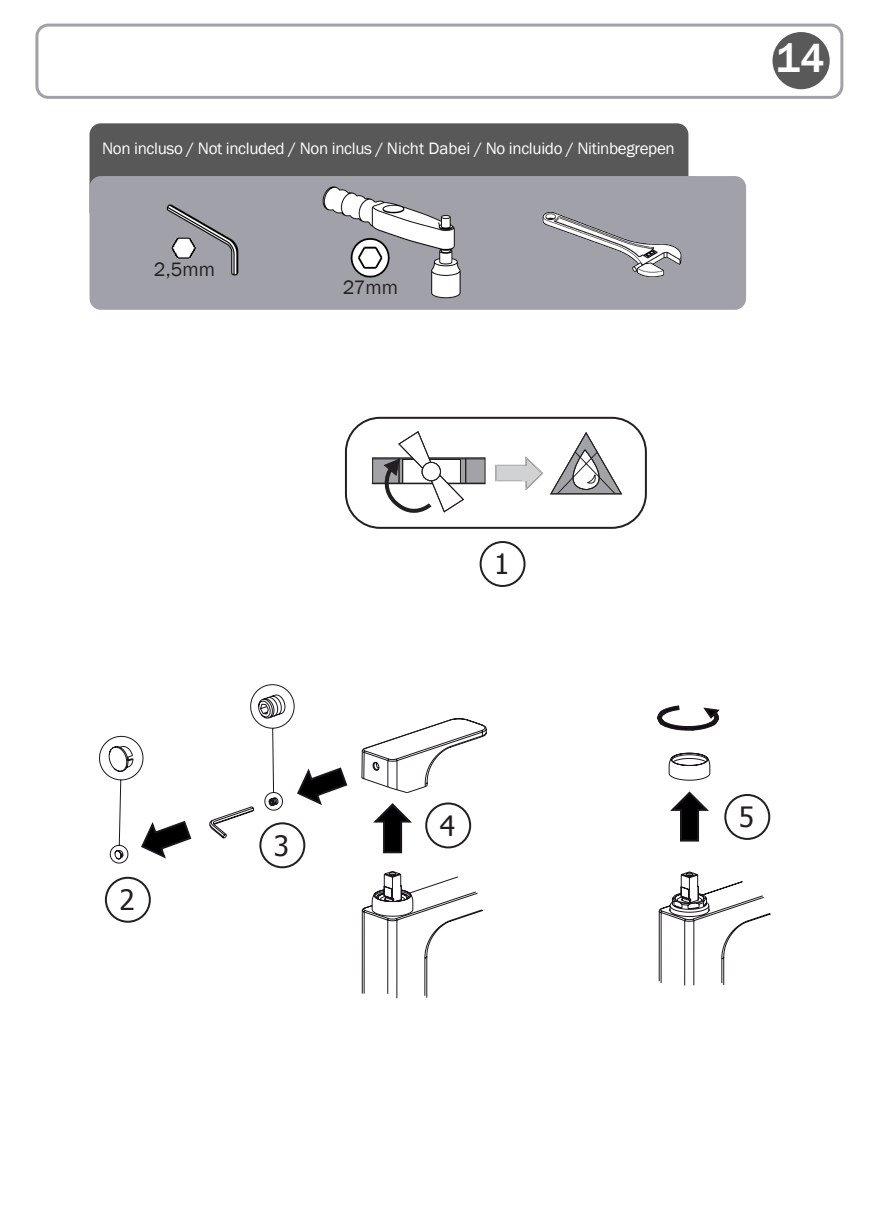
<style>
.page{position:relative;width:876px;height:1225px;background:#fff}
.page>*{position:absolute;margin:0;border:0;box-sizing:border-box;transform-origin:0 0}
.t1{font:500 42px "Franklin Gothic";color:#fff}
.t2{font:28px "Tahoma";color:#231f20}
.t3{font:20px "Franklin Gothic";color:#231f20}
.t4{font:17px "Franklin Gothic";letter-spacing:-.02em;color:#fff}
</style>
<div class="page">
<div style="left:772px;top:32px;width:58px;height:57px;background:#595959;border-radius:50%"></div>
<div style="left:35px;top:24px;width:808px;height:75px;border:3px solid #a1a1a8;border-radius:11px"></div>
<div style="left:496px;top:465px;width:30px;height:15px;background:#d1d2d4"></div>
<div style="left:495px;top:465px;width:31px;height:16px;border:1px solid #c1c2c4"></div>
<svg style="left:525px;top:432px;width:98px;height:63px"></svg>
<div style="left:522px;top:466px;width:5px;height:14px;background:#d1d2d4"></div>
<div style="left:373px;top:458px;width:112px;height:26px;background:#a1a3a6"></div>
<div style="left:372px;top:457px;width:114px;height:27px;border:1px solid #231f20"></div>
<hr style="left:372px;top:458px;width:113px;height:1px;background:#231f20">
<hr style="left:372px;top:483px;width:113px;height:1px;background:#231f20">
<svg style="left:383px;top:431px;width:83px;height:82px"></svg>
<div style="left:480px;top:541px;width:45px;height:46px;border:2px solid #231f20;border-radius:50%"></div>
<div style="left:90px;top:123px;width:598px;height:99px;background:#585858;border-radius:11px"></div>
<div style="left:90px;top:176px;width:656px;height:134px;background:#a1a1a9;border-radius:11px"></div>
<img style="left:542px;top:212px;width:140px;height:65px">
<img style="left:166px;top:204px;width:73px;height:72px">
<img style="left:166px;top:224px;width:40px;height:47px">
<div style="left:345px;top:417px;width:302px;height:112px;border:2px solid #231f20;border-radius:34px"></div>
<img style="left:322px;top:186px;width:139px;height:113px">
<img style="left:350px;top:234px;width:42px;height:46px">
<svg style="left:99px;top:684px;width:329px;height:315px"></svg>
<svg style="left:361px;top:705px;width:410px;height:281px"></svg>
<svg style="left:669px;top:871px;width:41px;height:41px"></svg>
<p class="t4" style="left:102px;top:137px;width:574px">Non incluso / Not included / Non inclus / Nicht Dabei / No incluido / Nitinbegrepen</p>
<p class="t3" style="left:154px;top:257px;width:62px">2,5mm</p>
<p class="t3" style="left:343px;top:275px;width:57px">27mm</p>
<h1 class="t1" style="left:776px;top:32px;width:51px">14</h1>
<h2 class="t2" style="left:119px;top:881px;width:17px">2</h2>
<h2 class="t2" style="left:274px;top:826px;width:17px">3</h2>
<h2 class="t2" style="left:494px;top:545px;width:17px">1</h2>
<h2 class="t2" style="left:440px;top:806px;width:17px">4</h2>
<h2 class="t2" style="left:739px;top:798px;width:17px">5</h2>
</div>
